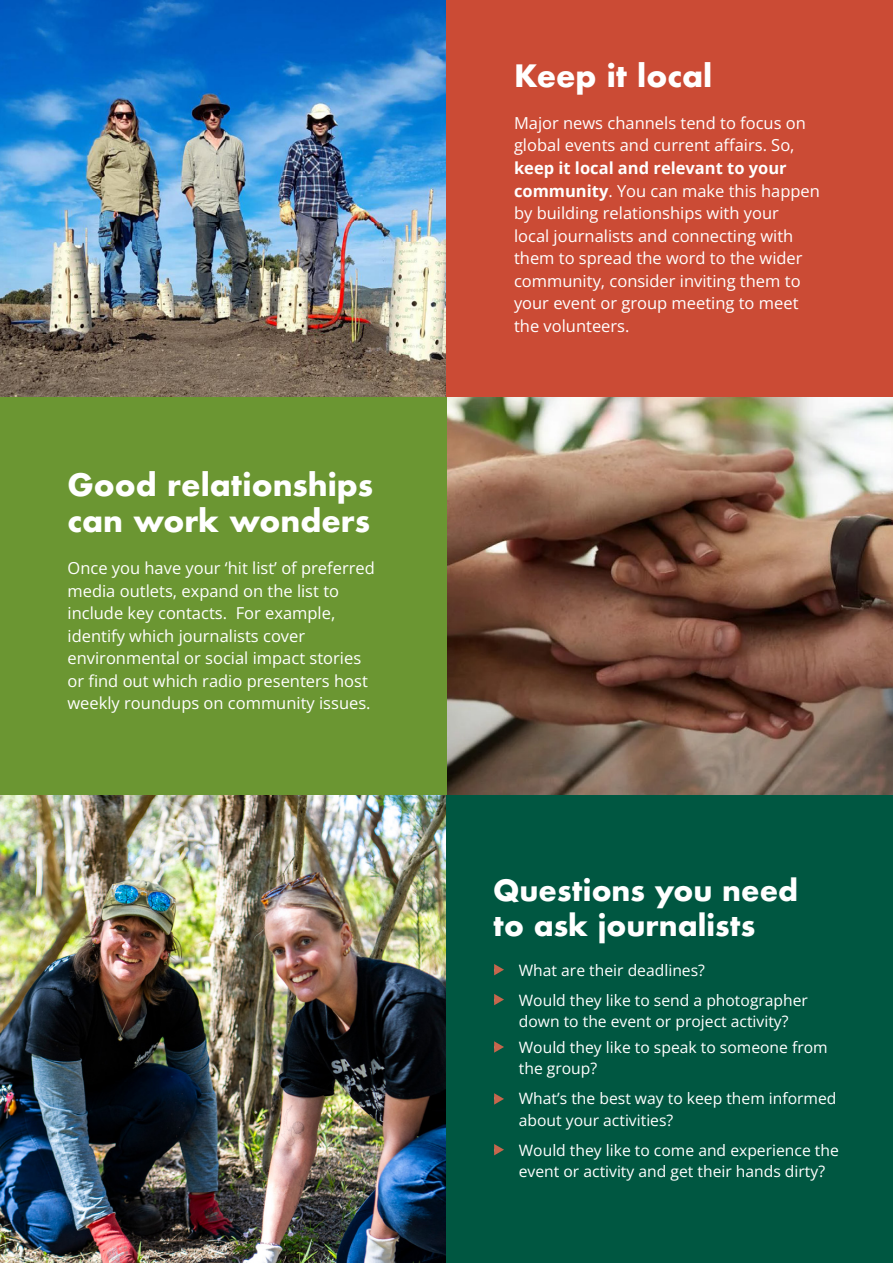
<style>
.page{position:relative;width:893px;height:1263px;background:#fff}
.page>*{position:absolute;margin:0;border:0;box-sizing:border-box;transform-origin:0 0}
.t1{font:700 30px/36px "Futura";color:#fff}
.t2{font:700 28.5px/34.2px "Futura";color:#fff}
.t3{font:16.5px/22.5px "Open Sans";color:#fff}
.t4{font:15.6px/21.5px "Open Sans";color:#fff}
.s1{font-weight:700}
</style>
<div class="page">
<img style="left:0;top:0;width:446px;height:397px">
<div style="left:446px;top:0;width:447px;height:397px;background:#cb4b35"></div>
<img style="left:0;top:794px;width:446px;height:469px">
<div style="left:446px;top:794px;width:447px;height:469px;background:#005741"></div>
<img style="left:446px;top:397px;width:447px;height:397px">
<div style="left:0;top:397px;width:446px;height:397px;background:#6b9632"></div>
<svg style="left:494px;top:964px;width:10px;height:11px"></svg>
<svg style="left:494px;top:994px;width:10px;height:11px"></svg>
<svg style="left:494px;top:1041px;width:10px;height:12px"></svg>
<svg style="left:494px;top:1093px;width:10px;height:11px"></svg>
<svg style="left:494px;top:1144px;width:10px;height:11px"></svg>
<h1 class="t1" style="left:68px;top:467px;width:307px">Good relationships can work wonders</h1>
<p class="t3" style="left:68px;top:556px;width:309px">Once you have your ‘hit list’ of preferred media outlets, expand on the list to include key contacts. For example, identify which journalists cover environmental or social impact stories or find out which radio presenters host weekly roundups on community issues.</p>
<h1 class="t1" style="left:514px;top:57px;width:200px">Keep it local</h1>
<p class="t3" style="left:514px;top:111px;width:293px">Major news channels tend to focus on global events and current affairs. So,</p>
<p class="t3" style="left:514px;top:156px;width:307px"><span class="s1">keep it local and relevant to your community</span>. You can make this happen by building relationships with your<br>local journalists and connecting with them to spread the word to the wider community, consider inviting them to your event or group meeting to meet the volunteers.</p>
<h2 class="t2" style="left:493px;top:873px;width:306px">Questions you need to ask journalists</h2>
<p class="t4" style="left:493px;top:959px;width:213px">• What are their deadlines?</p>
<p class="t4" style="left:493px;top:989px;width:316px;text-align:center">• Would they like to send a photographer down to the event or project activity?</p>
<p class="t4" style="left:519px;top:1036px;width:310px;text-indent:-26px">• Would they like to speak to someone from the group?</p>
<p class="t4" style="left:519px;top:1087px;width:319px;text-indent:-26px">• What’s the best way to keep them informed about your activities?</p>
<p class="t4" style="left:519px;top:1139px;width:322px;text-indent:-26px">• Would they like to come and experience the event or activity and get their hands dirty?</p>
</div>
